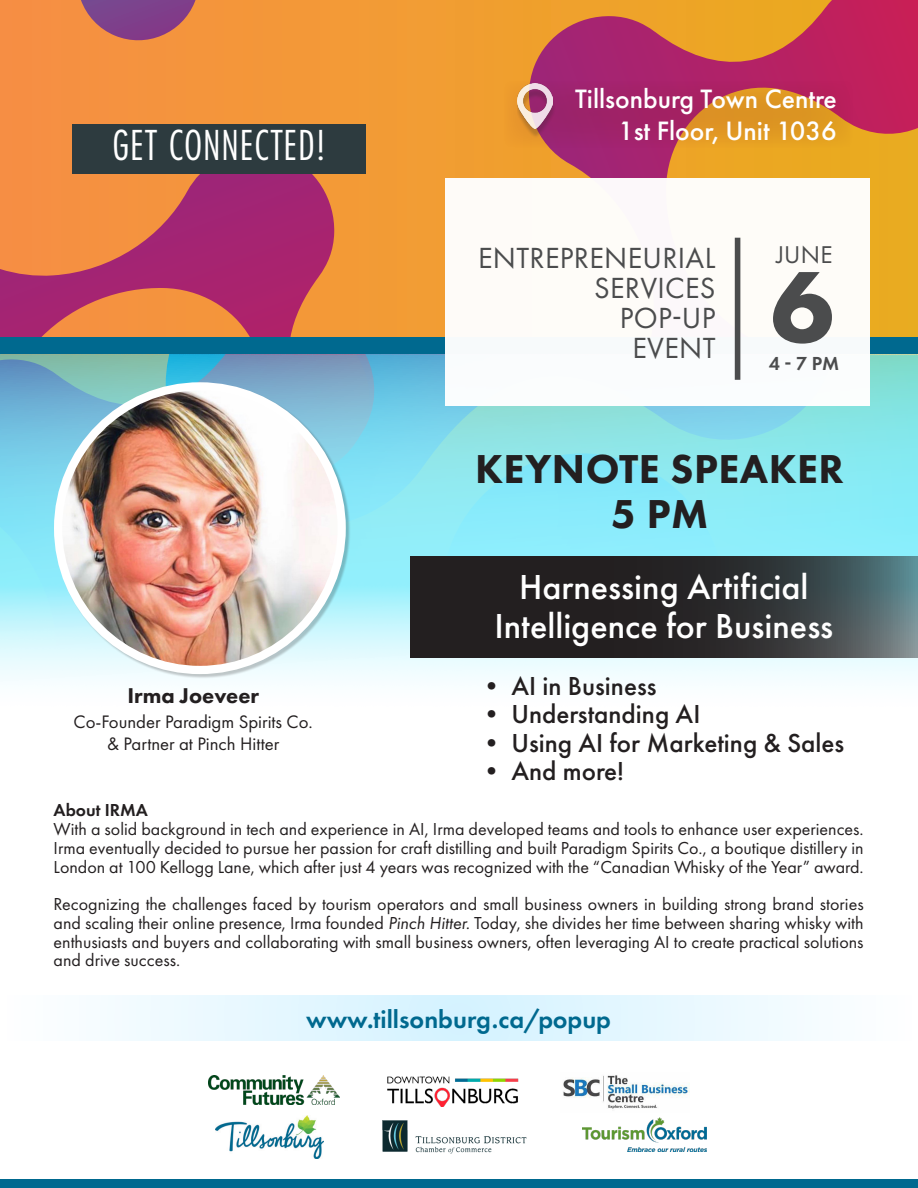
<style>
.page{position:relative;width:918px;height:1188px;background:#fff}
.page>*{position:absolute;margin:0;border:0;box-sizing:border-box;transform-origin:0 0}
.t1{font:700 104.85px "Futura PT";color:#4b4c4d}
.Logo{font:45.15px "Futura PT Cond";letter-spacing:.02em;color:#fff}
.Logo-2{font:800 41.85px/45px "Futura PT";letter-spacing:.01em;color:#231f20;text-align:center}
.t2{font:500 36px/39px "Futura PT";color:#fff;text-align:center}
.t3{font:30.15px/30.2px "Futura PT";letter-spacing:.01em;color:#4b4c4d;text-align:right}
.t4{font:500 27.6px/32.7px "Futura PT";color:#fff;text-align:right}
.t5{font:500 27px "Futura PT";color:#231f20}
.t6{font:600 25.95px "Futura PT";color:#00698f}
.t7{font:25.2px "Futura PT";color:#4b4c4d}
.t8{font:800 22.2px "Futura PT";color:#231f20}
.t9{font:600 19.65px "Futura PT";color:#4b4c4d}
.t10{font:18.75px/21.3px "Futura PT";color:#231f20;text-align:center}
.t11{font:18px/18.8px "Futura PT";color:#231f20;text-align:justify}
.t12{font:600 18px "Futura PT";color:#231f20}
.s1{font-style:italic}
</style>
<div class="page">
<div style="left:0;top:0;width:918px;height:338px;background:linear-gradient(to bottom,#f3973a,#f29d34)"></div>
<svg style="left:520px;top:0;width:398px;height:338px;background:#d16942"></svg>
<svg style="left:0;top:150px;width:335px;height:188px;background:#c95859"></svg>
<svg style="left:81px;top:0;width:115px;height:49px;background:#ad616c"></svg>
<svg style="left:0;top:354px;width:918px;height:327px;background:#93e1ed"></svg>
<div style="left:0;top:338px;width:918px;height:16px;background:#00698f"></div>
<div style="left:446px;top:178px;width:424px;height:227px;background:#fefcf8"></div>
<div style="left:735px;top:238px;width:5px;height:142px;background:#4b4c4d"></div>
<div style="left:72px;top:124px;width:294px;height:49px;background:#2d3b3f"></div>
<svg style="left:504px;top:81px;width:349px;height:67px;background:#bf5649"></svg>
<div style="left:518px;top:87px;width:38px;height:51px;background:#231f20;opacity:.25"></div>
<img style="left:518px;top:83px;width:35px;height:45px">
<svg style="left:410px;top:556px;width:508px;height:101px;background:#2f3234"></svg>
<div style="left:55px;top:383px;width:295px;height:296px;background:#231f20;opacity:.25"></div>
<img style="left:58px;top:386px;width:280px;height:284px">
<div style="left:54px;top:382px;width:292px;height:292px;border:8px solid #fff;border-radius:50%"></div>
<div style="left:0;top:1180px;width:918px;height:8px;background:#00698f"></div>
<img style="left:382px;top:1120px;width:145px;height:33px">
<img style="left:387px;top:1076px;width:132px;height:31px">
<img style="left:583px;top:1118px;width:123px;height:33px">
<img style="left:208px;top:1075px;width:131px;height:29px">
<img style="left:563px;top:1075px;width:127px;height:34px">
<img style="left:215px;top:1116px;width:108px;height:42px">
<svg style="left:107px;top:996px;width:705px;height:45px;fill:#e4f7ff"></svg>
<p class="Logo" style="left:112px;top:119px;width:215px">GET CONNECTED!</p>
<p class="t8" style="left:127px;top:681px;width:133px">Irma Joeveer</p>
<p class="t10" style="left:74px;top:711px;width:241px">Co-Founder Paradigm Spirits Co. &amp; Partner at Pinch Hitter</p>
<p class="t4" style="left:575px;top:82px;width:263px">Tillsonburg Town Centre<br>1st Floor, Unit 1036</p>
<p class="t3" style="left:478px;top:242px;width:239px">ENTREPRENEURIAL<br>SERVICES<br>POP-UP</p>
<p class="t3" style="left:632px;top:333px;width:85px">EVENT</p>
<p class="t7" style="left:776px;top:239px;width:58px">JUNE</p>
<p class="t1" style="left:771px;top:239px;width:64px">6</p>
<p class="t9" style="left:769px;top:351px;width:72px">4 - 7 PM</p>
<p class="Logo-2" style="left:475px;top:446px;width:370px">KEYNOTE SPEAKER<br>5 PM</p>
<p class="t2" style="left:494px;top:568px;width:340px">Harnessing Artificial<br>Intelligence for Business</p>
<p class="t5" style="left:478px;top:669px;width:180px">• AI in Business</p>
<p class="t5" style="left:478px;top:698px;width:224px">• Understanding AI</p>
<p class="t5" style="left:478px;top:726px;width:368px">• Using AI for Marketing &amp; Sales</p>
<p class="t5" style="left:478px;top:755px;width:147px">• And more!</p>
<p class="t12" style="left:54px;top:799px;width:96px">About IRMA</p>
<p class="t11" style="left:54px;top:820px;width:812px">With a solid background in tech and experience in AI, Irma developed teams and tools to enhance user experiences.<br>Irma eventually decided to pursue her passion for craft distilling and built Paradigm Spirits Co., a boutique distillery in London at 100 Kellogg Lane, which after just 4 years was recognized with the “Canadian Whisky of the Year” award.</p>
<p class="t11" style="left:54px;top:895px;width:812px">Recognizing the challenges faced by tourism operators and small business owners in building strong brand stories and scaling their online presence, Irma founded <span class="s1">Pinch Hitter.</span> Today, she divides her time between sharing whisky with enthusiasts and buyers and collaborating with small business owners, often leveraging AI to create practical solutions and drive success.</p>
<p class="t6" style="left:306px;top:1003px;width:306px">www.tillsonburg.ca/popup</p>
</div>
